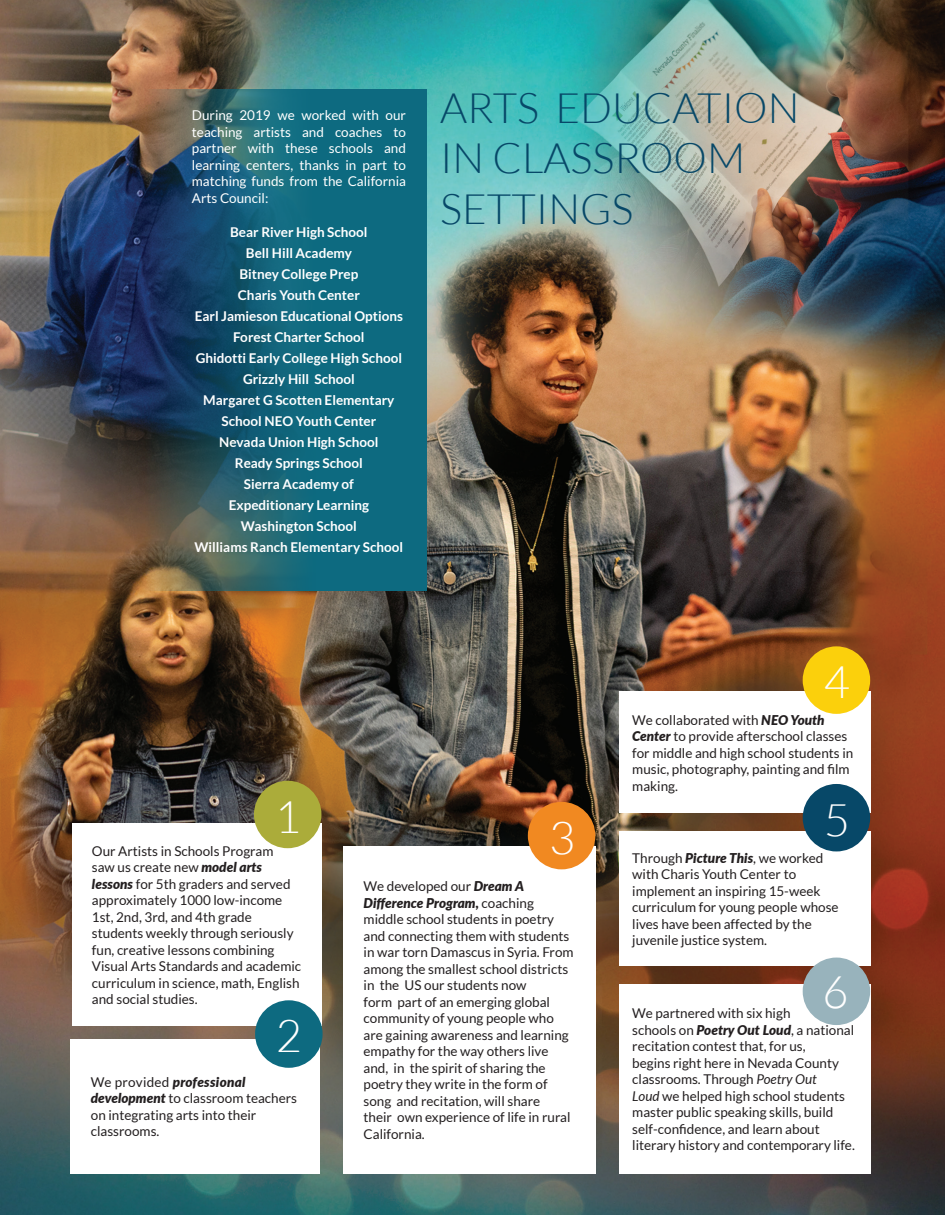
<style>
.page{position:relative;width:945px;height:1215px;background:#fff}
.page>*{position:absolute;margin:0;border:0;box-sizing:border-box;transform-origin:0 0}
.LIGHT_LATO_HEAD{font:300 45px "Lato";color:#fff}
.LATO{font:300 42px "Lato";color:#074868}
.MEDIUM_BODY_COPY{font:13.5px/16.5px "Lato";color:#231f20}
.MEDIUM_BODY_COPY-2{font:700 13.5px/21px "Lato";color:#fff;text-align:center}
.MEDIUM_BODY_COPY-3{font:13.5px/16.5px "Lato";color:#fff;text-align:justify}
.s1{font-weight:900;font-style:italic}
.s2{font-style:italic}
</style>
<div class="page">
<img style="left:0;top:0;width:945px;height:1215px">
<div style="left:343px;top:846px;width:252px;height:328px;background:#fff"></div>
<div style="left:528px;top:802px;width:67px;height:67px;background:#f18921;border-radius:50%"></div>
<div style="left:619px;top:692px;width:252px;height:121px;background:#fff"></div>
<div style="left:803px;top:646px;width:67px;height:68px;background:#fbd00c;border-radius:50%"></div>
<div style="left:619px;top:985px;width:252px;height:189px;background:#fff"></div>
<div style="left:619px;top:831px;width:252px;height:135px;background:#fff"></div>
<div style="left:803px;top:784px;width:67px;height:67px;background:#074868;border-radius:50%"></div>
<div style="left:72px;top:824px;width:249px;height:202px;background:#fff"></div>
<div style="left:254px;top:781px;width:67px;height:67px;background:#abac3a;border-radius:50%"></div>
<div style="left:71px;top:1039px;width:249px;height:135px;background:#fff"></div>
<div style="left:255px;top:1000px;width:68px;height:68px;background:#0d6a80;border-radius:50%"></div>
<svg style="left:143px;top:89px;width:283px;height:501px;fill:#0f6a80"></svg>
<div style="left:803px;top:958px;width:67px;height:67px;background:#98b3bc;border-radius:50%"></div>
<p class="MEDIUM_BODY_COPY-3" style="left:192px;top:107px;width:216px">During 2019 we worked with our teaching artists and coaches to partner with these schools and learning centers, thanks in part to matching funds from the California Arts Council:</p>
<p class="MEDIUM_BODY_COPY-2" style="left:230px;top:222px;width:139px">Bear River High School</p>
<p class="MEDIUM_BODY_COPY-2" style="left:246px;top:243px;width:108px">Bell Hill Academy</p>
<p class="MEDIUM_BODY_COPY-2" style="left:239px;top:264px;width:120px">Bitney College Prep</p>
<p class="MEDIUM_BODY_COPY-2" style="left:238px;top:285px;width:123px">Charis Youth Center</p>
<p class="MEDIUM_BODY_COPY-2" style="left:195px;top:306px;width:210px">Earl Jamieson Educational Options</p>
<p class="MEDIUM_BODY_COPY-2" style="left:233px;top:327px;width:133px">Forest Charter School</p>
<p class="MEDIUM_BODY_COPY-2" style="left:196px;top:348px;width:208px">Ghidotti Early College High School<br>Grizzly Hill School</p>
<p class="MEDIUM_BODY_COPY-2" style="left:203px;top:390px;width:193px">Margaret G Scotten Elementary<br>School NEO Youth Center</p>
<p class="MEDIUM_BODY_COPY-2" style="left:219px;top:432px;width:161px">Nevada Union High School</p>
<p class="MEDIUM_BODY_COPY-2" style="left:235px;top:453px;width:130px">Ready Springs School</p>
<p class="MEDIUM_BODY_COPY-2" style="left:244px;top:474px;width:111px">Sierra Academy of</p>
<p class="MEDIUM_BODY_COPY-2" style="left:229px;top:495px;width:142px">Expeditionary Learning</p>
<p class="MEDIUM_BODY_COPY-2" style="left:241px;top:516px;width:117px">Washington School</p>
<p class="MEDIUM_BODY_COPY-2" style="left:195px;top:537px;width:210px">Williams Ranch Elementary School</p>
<p class="LATO" style="left:440px;top:85px;width:361px">ARTS EDUCATION</p>
<p class="LATO" style="left:440px;top:136px;width:307px">IN CLASSROOM</p>
<p class="LATO" style="left:440px;top:186px;width:195px">SETTINGS</p>
<p class="LIGHT_LATO_HEAD" style="left:824px;top:658px;width:28px">4</p>
<p class="MEDIUM_BODY_COPY" style="left:632px;top:712px;width:223px">We collaborated with <span class="s1">NEO Youth<br>Center</span> to provide afterschool classes for middle and high school students in music, photography, painting and film making.</p>
<p class="LIGHT_LATO_HEAD" style="left:275px;top:792px;width:28px">1</p>
<p class="MEDIUM_BODY_COPY" style="left:92px;top:843px;width:211px">Our Artists in Schools Program<br>saw us create new <span class="s1">model arts lessons</span> for 5th graders and served approximately 1000 low-income<br>1st, 2nd, 3rd, and 4th grade students weekly through seriously fun, creative lessons combining<br>Visual Arts Standards and academic curriculum in science, math, English and social studies.</p>
<p class="LIGHT_LATO_HEAD" style="left:276px;top:1012px;width:28px">2</p>
<p class="MEDIUM_BODY_COPY" style="left:91px;top:1074px;width:208px">We provided <span class="s1">professional development</span> to classroom teachers on integrating arts into their classrooms.</p>
<p class="LIGHT_LATO_HEAD" style="left:549px;top:813px;width:28px">3</p>
<p class="MEDIUM_BODY_COPY" style="left:364px;top:878px;width:212px">We developed our <span class="s1">Dream A<br>Difference Program,</span> coaching middle school students in poetry and connecting them with students in war torn Damascus in Syria. From among the smallest school districts in the US our students now<br>form part of an emerging global community of young people who are gaining awareness and learning empathy for the way others live and, in the spirit of sharing the poetry they write in the form of song and recitation, will share<br>their own experience of life in rural<br>California.</p>
<p class="LIGHT_LATO_HEAD" style="left:824px;top:796px;width:28px">5</p>
<p class="MEDIUM_BODY_COPY" style="left:632px;top:850px;width:193px">Through <span class="s1">Picture This</span>, we worked</p>
<p class="MEDIUM_BODY_COPY" style="left:632px;top:866px;width:208px">with Charis Youth Center to implement an inspiring 15-week curriculum for young people whose lives have been affected by the juvenile justice system.</p>
<p class="LIGHT_LATO_HEAD" style="left:822px;top:968px;width:28px">6</p>
<p class="MEDIUM_BODY_COPY" style="left:632px;top:1005px;width:160px">We partnered with six high</p>
<p class="MEDIUM_BODY_COPY" style="left:632px;top:1022px;width:224px">schools on <span class="s1">Poetry Out Loud</span>, a national recitation contest that, for us,<br>begins right here in Nevada County classrooms. Through <span class="s2">Poetry Out<br>Loud</span> we helped high school students master public speaking skills, build self-confidence, and learn about literary history and contemporary life.</p>
</div>
